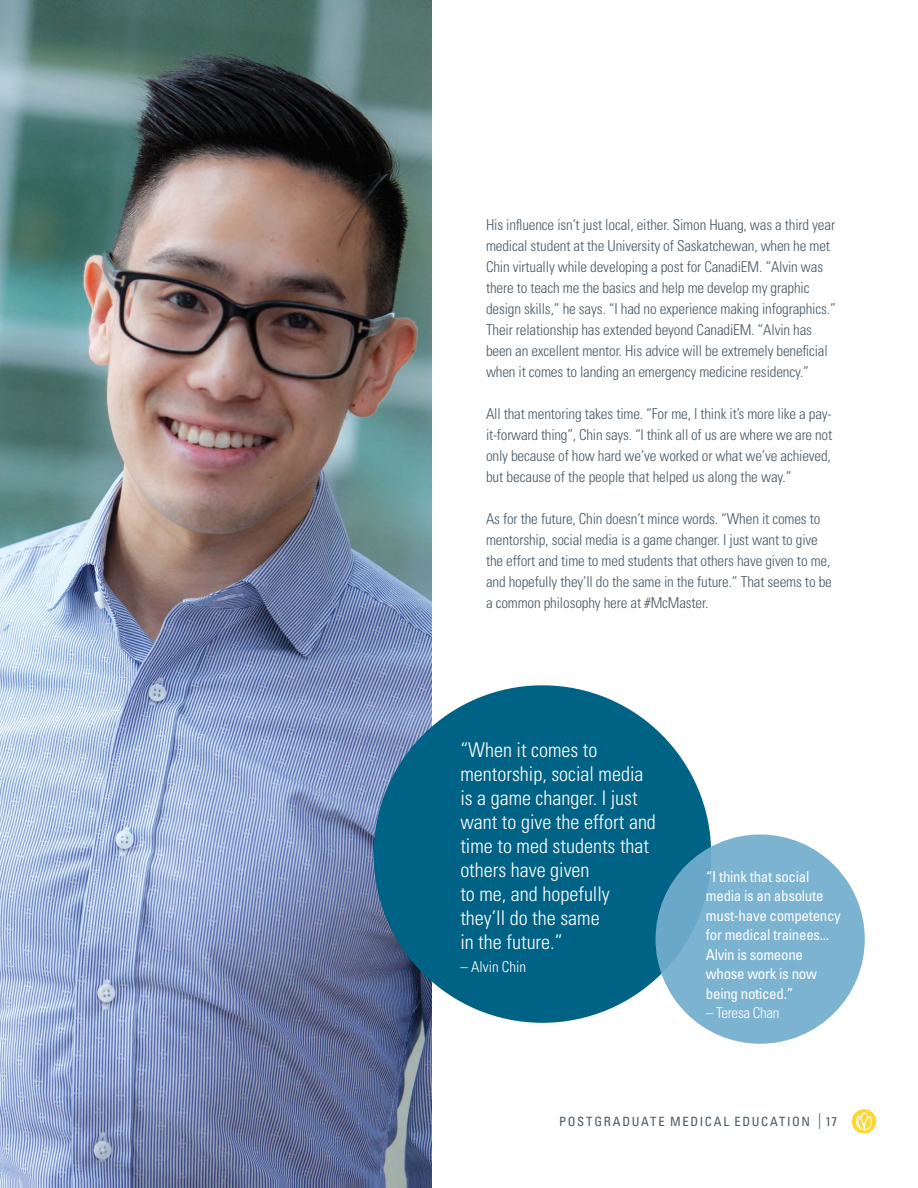
<style>
.page{position:relative;width:918px;height:1188px;background:#fff}
.page>*{position:absolute;margin:0;border:0;box-sizing:border-box;transform-origin:0 0}
.t1{font:300 condensed 20.25px/24px "Univers LT Std";color:#fff}
.t2{font:300 condensed 15px/21px "Univers LT Std";letter-spacing:-.01em;color:#485865}
.t3{font:condensed 15px/19.5px "Univers LT Std";letter-spacing:-.02em;color:#fff}
.t4{font:300 condensed 15px "Univers LT Std";letter-spacing:-.02em;color:#fff}
.t5{font:300 condensed 15px "Univers LT Std";color:#fff}
.t6{font:condensed 12.75px "Univers LT Std";letter-spacing:.125em;color:#485865}
.s1{font-size:15.9px}
</style>
<div class="page">
<div style="left:852px;top:1109px;width:24px;height:24px;background:#ffd530;border-radius:50%"></div>
<svg style="left:855px;top:1112px;width:18px;height:19px"></svg>
<img style="left:0;top:0;width:432px;height:1188px">
<div style="left:374px;top:685px;width:337px;height:338px;background:#006385;border-radius:50%"></div>
<div style="left:656px;top:835px;width:209px;height:209px;background:linear-gradient(to right,#71adcc,#80b6d3);border-radius:50%"></div>
<p class="t2" style="left:486px;top:214px;width:351px">His influence isn’t just local, either. Simon Huang, was a third year medical student at the University of Saskatchewan, when he met Chin virtually while developing a post for CanadiEM. “Alvin was there to teach me the basics and help me develop my graphic design skills,” he says. “I had no experience making infographics.” Their relationship has extended beyond CanadiEM. “Alvin has been an excellent mentor. His advice will be extremely beneficial when it comes to landing an emergency medicine residency.”</p>
<p class="t2" style="left:486px;top:403px;width:348px;text-align:justify">All that mentoring takes time. “For me, I think it’s more like a pay&shy;it-forward thing”, Chin says. “I think all of us are where we are not only because of how hard we’ve worked or what we’ve achieved, but because of the people that helped us along the way.”</p>
<p class="t2" style="left:486px;top:508px;width:347px">As for the future, Chin doesn’t mince words. “When it comes to mentorship, social media is a game changer. I just want to give the effort and time to med students that others have given to me, and hopefully they’ll do the same in the future.” That seems to be a common philosophy here at #McMaster.</p>
<h1 class="t1" style="left:460px;top:738px;width:197px">“When it comes to mentorship, social media is a game changer. I just want to give the effort and time to med students that others have given<br>to me, and hopefully they’ll do the same<br>in the future.”</h1>
<p class="t5" style="left:460px;top:957px;width:67px">– Alvin Chin</p>
<p class="t3" style="left:706px;top:866px;width:136px">“I think that social media is an absolute must-have competency for medical trainees...<br>Alvin is someone whose work is now being noticed.”</p>
<p class="t4" style="left:706px;top:1004px;width:75px">– Teresa Chan</p>
<p class="t6" style="left:559px;top:1113px;width:279px">POSTGRADUATE MEDICAL EDUCATION <span class="s1">|</span> 17</p>
</div>
